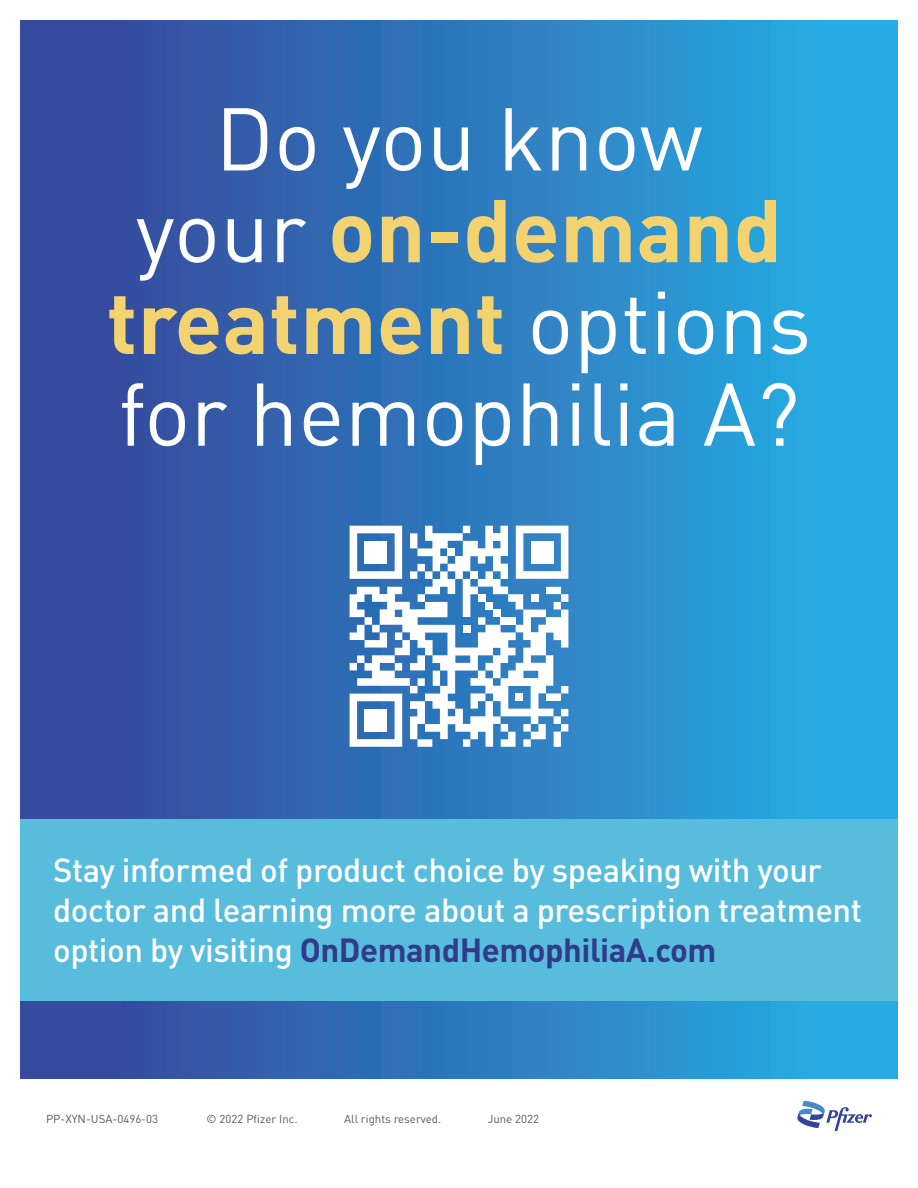
<style>
.page{position:relative;width:918px;height:1188px;background:#fff}
.page>*{position:absolute;margin:0;border:0;box-sizing:border-box;transform-origin:0 0}
.t1{font:87.45px/91.8px "DINOT";color:#fff;text-align:center}
.t2{font:500 33px/40.2px "DINOT";letter-spacing:-.015em;color:#fff}
.t3{font:11.4px "DINOT";color:#57585a}
.s1{font-weight:700;color:#f3d36f}
.s2{font-weight:700;color:#303b89}
</style>
<div class="page">
<div style="left:20px;top:20px;width:878px;height:1058px;background:linear-gradient(to right,#374196,#26b1e6)"></div>
<div style="left:20px;top:820px;width:878px;height:181px;background:#58bcdc"></div>
<svg style="left:350px;top:526px;width:218px;height:221px"></svg>
<div style="left:516px;top:694px;width:7px;height:7px;background:#fff"></div>
<div style="left:470px;top:571px;width:8px;height:8px;background:#fff"></div>
<div style="left:448px;top:548px;width:7px;height:8px;background:#fff"></div>
<div style="left:365px;top:541px;width:22px;height:23px;background:#fff"></div>
<div style="left:531px;top:541px;width:22px;height:23px;background:#fff"></div>
<div style="left:365px;top:709px;width:22px;height:23px;background:#fff"></div>
<svg style="left:797px;top:1101px;width:75px;height:30px"></svg>
<p class="t1" style="left:107px;top:89px;width:706px">Do you know<br>your <span class="s1">on-demand treatment</span> options for hemophilia A?</p>
<p class="t2" style="left:53px;top:849px;width:810px">Stay informed of product choice by speaking with your doctor and learning more about a prescription treatment option by visiting <span class="s2">OnDemandHemophiliaA.com</span></p>
<p class="t3" style="left:46px;top:1111px;width:114px">PP-XYN-USA-0496-03</p>
<p class="t3" style="left:207px;top:1111px;width:92px">© 2022 Pfizer Inc.</p>
<p class="t3" style="left:344px;top:1111px;width:98px">All rights reserved.</p>
<p class="t3" style="left:488px;top:1111px;width:53px">June 2022</p>
</div>
